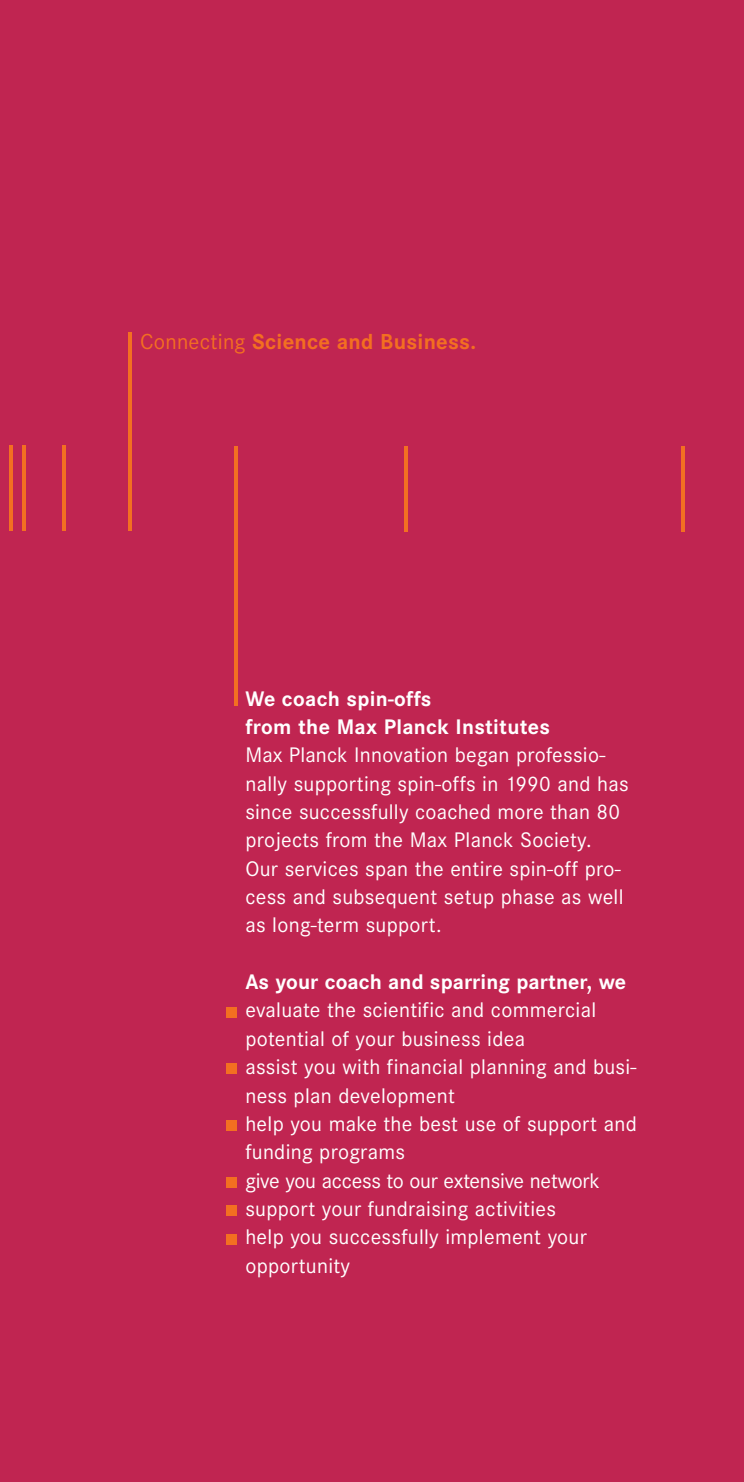
<style>
.page{position:relative;width:744px;height:1482px;background:#fff}
.page>*{position:absolute;margin:0;border:0;box-sizing:border-box;transform-origin:0 0}
.t1{font:700 22.5px "Corporate S";letter-spacing:.01em;color:#f36f21}
.t2{font:22px/28.2px "Corporate S";letter-spacing:.015em;color:#fff}
.t3{font:700 22px/28.2px "Corporate S";letter-spacing:.005em;color:#fff}
.s1{font-weight:400}
</style>
<div class="page">
<div style="left:0;top:0;width:744px;height:1481px;background:#c02551"></div>
<hr style="left:234px;top:446px;width:3px;height:259px;background:#f36f21">
<hr style="left:404px;top:446px;width:3px;height:85px;background:#f36f21">
<hr style="left:681px;top:446px;width:3px;height:85px;background:#f36f21">
<hr style="left:62px;top:446px;width:3px;height:85px;background:#f36f21">
<hr style="left:128px;top:332px;width:3px;height:199px;background:#f36f21">
<hr style="left:22px;top:446px;width:3px;height:85px;background:#f36f21">
<hr style="left:9px;top:446px;width:3px;height:85px;background:#f36f21">
<div style="left:226px;top:1006px;width:11px;height:11px;background:#f36f21"></div>
<div style="left:226px;top:1063px;width:11px;height:11px;background:#f36f21"></div>
<div style="left:226px;top:1120px;width:11px;height:10px;background:#f36f21"></div>
<div style="left:226px;top:1177px;width:11px;height:10px;background:#f36f21"></div>
<div style="left:226px;top:1205px;width:11px;height:10px;background:#f36f21"></div>
<div style="left:226px;top:1233px;width:11px;height:11px;background:#f36f21"></div>
<p class="t1" style="left:140px;top:333px;width:337px"><span class="s1">Connecting</span> Science and Business.</p>
<p class="t3" style="left:245px;top:686px;width:306px">We coach spin-offs<br>from the Max Planck Institutes</p>
<p class="t2" style="left:245px;top:743px;width:385px">Max Planck Innovation began professio&shy;nally supporting spin-offs in 1990 and has since successfully coached more than 80 projects from the Max Planck Society.<br>Our services span the entire spin-off pro&shy;cess and subsequent setup phase as well as long-term support.</p>
<p class="t3" style="left:245px;top:969px;width:382px">As your coach and sparring partner, we</p>
<p class="t2" style="left:245px;top:998px;width:393px">evaluate the scientific and commercial potential of your business idea<br>assist you with financial planning and busi&shy;ness plan development<br>help you make the best use of support and funding programs<br>give you access to our extensive network support your fundraising activities<br>help you successfully implement your opportunity</p>
</div>
